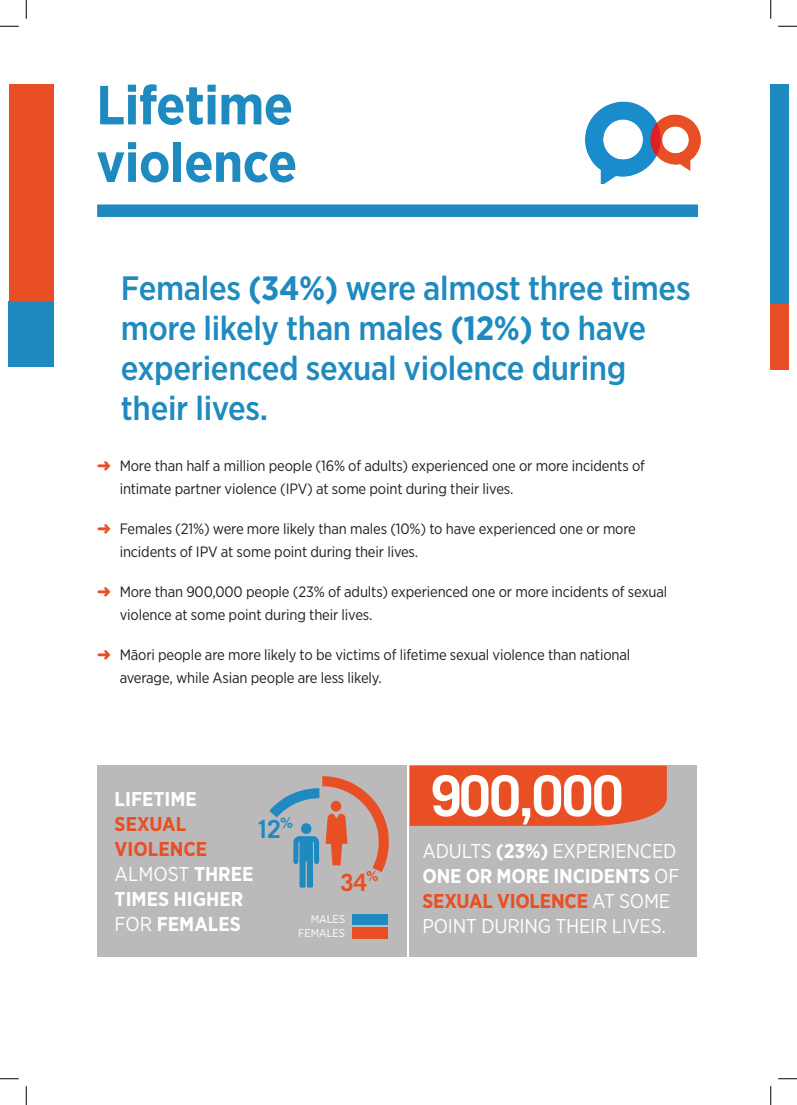
<style>
.page{position:relative;width:797px;height:1105px;background:#fff}
.page>*{position:absolute;margin:0;border:0;box-sizing:border-box;transform-origin:0 0}
.t1{font:700 56.25px "Trade Gothic";letter-spacing:-.02em;color:#fff}
.t2{font:700 55px/57.5px "Gotham Narrow";letter-spacing:-.01em;color:#1e8ac0}
.t3{font:500 33.75px/40px "Gotham Narrow";letter-spacing:-.01em;color:#1e8ac0}
.t4{font:700 25px "Trade Gothic";color:#1e8ac0}
.t5{font:700 23.75px "Trade Gothic";color:#e84f24}
.t6{font:20px/25px "Gotham Narrow";letter-spacing:-.01em;color:#fff}
.t7{font:700 20px/25px "Gotham Narrow";color:#fff}
.t8{font:15px/22.5px "Gotham Narrow";letter-spacing:-.01em;color:#231f20}
.t9{font:11.25px "Gotham Narrow";color:#fff}
.s1{font-weight:700}
.s2{color:#e84f24}
.s3{font-weight:400}
.s4{font-weight:700;color:#e84f24}
</style>
<div class="page">
<div style="left:9px;top:84px;width:45px;height:220px;background:#e84f24"></div>
<div style="left:97px;top:204px;width:601px;height:13px;background:#1e8ac0"></div>
<img style="left:585px;top:101px;width:116px;height:83px">
<div style="left:770px;top:84px;width:18px;height:220px;background:#1e8ac0"></div>
<div style="left:9px;top:302px;width:45px;height:65px;background:#1e8ac0"></div>
<div style="left:770px;top:304px;width:18px;height:66px;background:#e84f24"></div>
<div style="left:410px;top:765px;width:287px;height:192px;background:#bbb9b9"></div>
<div style="left:410px;top:766px;width:257px;height:60px;background:#e84f24"></div>
<div style="left:97px;top:765px;width:310px;height:192px;background:#bbb9b9"></div>
<div style="left:352px;top:914px;width:36px;height:10px;background:#1e8ac0"></div>
<div style="left:352px;top:928px;width:36px;height:10px;background:#e84f24"></div>
<svg style="left:269px;top:776px;width:120px;height:112px"></svg>
<div style="left:331px;top:801px;width:10px;height:11px;background:#e84f24;border-radius:50%"></div>
<svg style="left:0;top:25px;width:19px;height:2px"></svg>
<svg style="left:778px;top:25px;width:19px;height:2px"></svg>
<svg style="left:0;top:1078px;width:19px;height:1px"></svg>
<svg style="left:778px;top:1078px;width:19px;height:1px"></svg>
<svg style="left:25px;top:0;width:2px;height:19px"></svg>
<svg style="left:25px;top:1086px;width:2px;height:19px"></svg>
<svg style="left:770px;top:0;width:1px;height:19px"></svg>
<svg style="left:770px;top:1086px;width:1px;height:19px"></svg>
<h2 class="t2" style="left:96px;top:76px;width:202px">Lifetime violence</h2>
<h3 class="t3" style="left:121px;top:268px;width:571px">Females <span class="s1">(34%)</span> were almost three times more likely than males <span class="s1">(12%)</span> to have experienced sexual violence during their lives.</h3>
<p class="t8" style="left:120px;top:454px;width:527px;text-indent:-22px"><span class="s2">➜</span> More than half a million people (16% of adults) experienced one or more incidents of intimate partner violence (IPV) at some point during their lives.</p>
<p class="t8" style="left:120px;top:517px;width:518px;text-indent:-22px"><span class="s2">➜</span> Females (21%) were more likely than males (10%) to have experienced one or more incidents of IPV at some point during their lives.</p>
<p class="t8" style="left:120px;top:580px;width:549px;text-indent:-22px"><span class="s2">➜</span> More than 900,000 people (23% of adults) experienced one or more incidents of sexual violence at some point during their lives.</p>
<p class="t8" style="left:120px;top:643px;width:512px;text-indent:-22px"><span class="s2">➜</span> Māori people are more likely to be victims of lifetime sexual violence than national average, while Asian people are less likely.</p>
<h3 class="t7" style="left:115px;top:787px;width:84px">LIFETIME</h3>
<h3 class="t7" style="left:115px;top:812px;width:140px"><span class="s2">SEXUAL<br>VIOLENCE<br></span><span class="s3">ALMOST</span> THREE<br>TIMES HIGHER<br><span class="s3">FOR</span> FEMALES</h3>
<h3 class="t4" style="left:256px;top:814px;width:39px">12<sup>%</sup></h3>
<h3 class="t5" style="left:340px;top:868px;width:39px">34<sup>%</sup></h3>
<p class="t9" style="left:311px;top:912px;width:36px">MALES</p>
<p class="t9" style="left:298px;top:926px;width:48px">FEMALES</p>
<h1 class="t1" style="left:430px;top:761px;width:195px">900,000</h1>
<h3 class="t6" style="left:422px;top:838px;width:258px">ADULTS <span class="s1">(23%)</span> EXPERIENCED<br><span class="s1">ONE OR MORE INCIDENTS</span> OF<br><span class="s4">SEXUAL VIOLENCE</span> AT SOME<br>POINT DURING THEIR LIVES.</h3>
</div>
